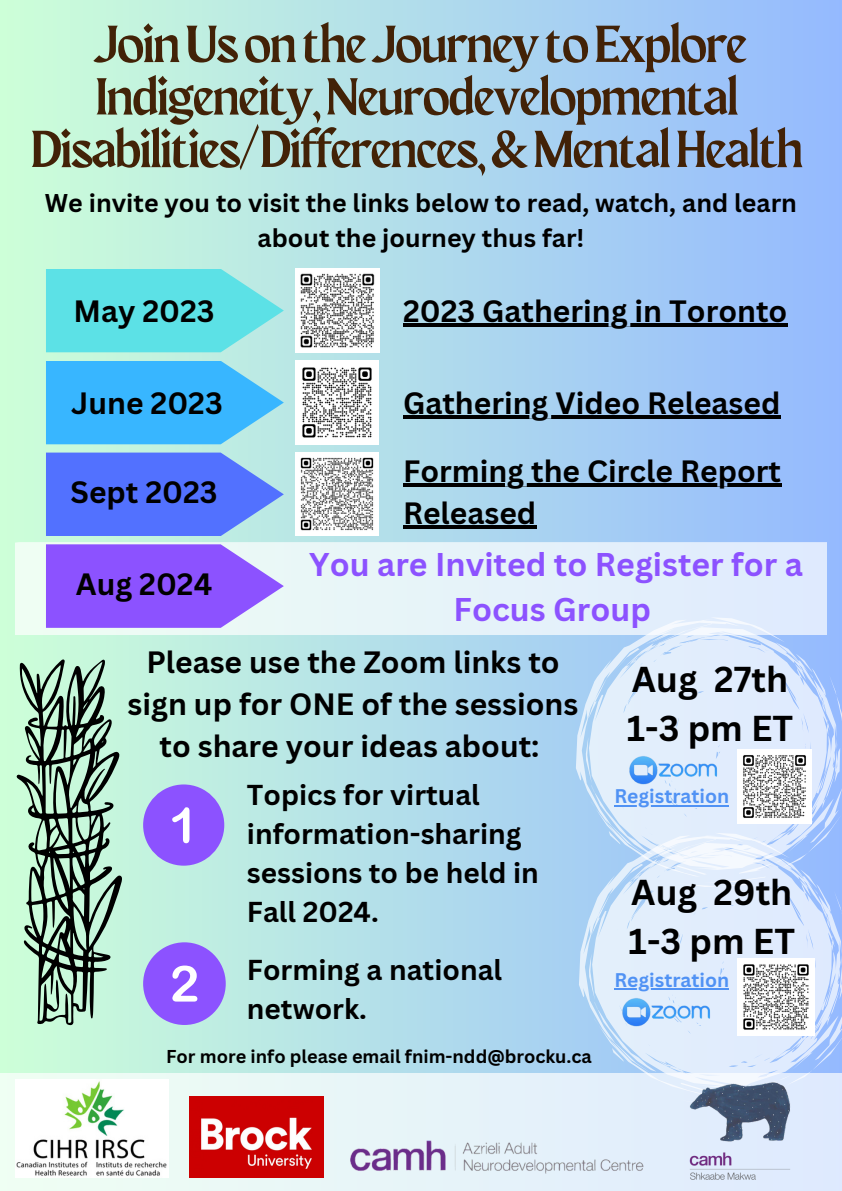
<style>
.page{position:relative;width:842px;height:1191px;background:#fff}
.page>*{position:absolute;margin:0;border:0;box-sizing:border-box;transform-origin:0 0}
.t1{font:52px/52.5px "Maragsa Display";letter-spacing:-.02em;color:#422207;text-align:center}
.t2{font:700 35px/48.8px "Canva Sans";color:#000}
.t3{font:700 32px/44.2px "Canva Sans";color:#8c52ff;text-align:center}
.t4{font:700 30px/42px "Canva Sans";color:#000}
.t5{font:700 28px/39px "Canva Sans";color:#000}
.t6{font:700 25px/34.5px "Canva Sans";color:#000;text-align:center}
.t7{font:700 19.2px "Canva Sans";color:#5092f4}
.t8{font:700 18.1px "Canva Sans";color:#000}
</style>
<div class="page">
<div style="left:0;top:0;width:842px;height:1190px;background:linear-gradient(to right,#cdffd8,#93b8fc)"></div>
<div style="left:0;top:1073px;width:842px;height:117px;background:#e7f4f8"></div>
<svg style="left:576px;top:617px;width:266px;height:269px;background:#cfe2fb"></svg>
<svg style="left:16px;top:659px;width:106px;height:366px;background:#86a792"></svg>
<img style="left:189px;top:1096px;width:135px;height:81px">
<svg style="left:579px;top:832px;width:263px;height:247px;background:#d0e3fb"></svg>
<img style="left:657px;top:1079px;width:185px;height:103px">
<svg style="left:46px;top:269px;width:238px;height:83px;background:#68e2e5"></svg>
<svg style="left:46px;top:361px;width:238px;height:83px;background:#49bcfb"></svg>
<svg style="left:46px;top:452px;width:238px;height:84px;background:#6081fb"></svg>
<svg style="left:16px;top:542px;width:810px;height:92px;background:#e4f1f9"></svg>
<svg style="left:46px;top:544px;width:238px;height:83px;background:#9868fd"></svg>
<img style="left:738px;top:958px;width:77px;height:77px">
<img style="left:295px;top:361px;width:84px;height:83px">
<img style="left:295px;top:452px;width:84px;height:84px">
<img style="left:738px;top:749px;width:74px;height:74px">
<img style="left:350px;top:1130px;width:309px;height:49px">
<div style="left:143px;top:784px;width:81px;height:81px;background:#8c52ff;border-radius:50%"></div>
<svg style="left:172px;top:807px;width:17px;height:36px"></svg>
<div style="left:143px;top:942px;width:83px;height:82px;background:#8c52ff;border-radius:50%"></div>
<svg style="left:172px;top:965px;width:25px;height:36px"></svg>
<img style="left:617px;top:990px;width:108px;height:63px">
<hr style="left:614px;top:988px;width:115px;height:1px;background:#5092f4">
<img style="left:624px;top:749px;width:108px;height:63px">
<hr style="left:614px;top:804px;width:115px;height:2px;background:#5092f4">
<img style="left:16px;top:1079px;width:153px;height:98px">
<img style="left:295px;top:269px;width:84px;height:83px">
<hr style="left:403px;top:323px;width:385px;height:3px;background:#000">
<hr style="left:403px;top:415px;width:378px;height:3px;background:#000">
<hr style="left:403px;top:483px;width:378px;height:3px;background:#000">
<hr style="left:403px;top:525px;width:133px;height:3px;background:#000">
<p class="t1" style="left:31px;top:22px;width:774px">JoinUsontheJourneytoExplore<br>Indigeneity,Neurodevelopmental<br>Disabilities/Differences,&amp;MentalHealth</p>
<p class="t6" style="left:45px;top:185px;width:754px">We invite you to visit the links below to read, watch, and learn about the journey thus far!</p>
<p class="t4" style="left:74px;top:289px;width:143px">May 2023</p>
<p class="t4" style="left:403px;top:289px;width:386px">2023 Gathering in Toronto</p>
<p class="t4" style="left:71px;top:381px;width:153px">June 2023</p>
<h3 class="t4" style="left:403px;top:381px;width:379px">Gathering Video Released</h3>
<p class="t4" style="left:71px;top:470px;width:148px">Sept 2023</p>
<p class="t4" style="left:76px;top:562px;width:138px">Aug 2024</p>
<p class="t4" style="left:403px;top:449px;width:379px">Forming the Circle Report<br>Released</p>
<h3 class="t3" style="left:309px;top:541px;width:495px">You are Invited to Register for a<br>Focus Group</h3>
<h2 class="t4" style="left:128px;top:640px;width:452px;text-align:center">Please use the Zoom links to sign up for ONE of the sessions to share your ideas about:</h2>
<p class="t5" style="left:247px;top:774px;width:293px">Topics for virtual information-sharing sessions to be held in<br>Fall 2024.</p>
<p class="t5" style="left:247px;top:949px;width:257px">Forming a national network.</p>
<h3 class="t8" style="left:166px;top:1043px;width:427px">For more info please email fnim-ndd@brocku.ca</h3>
<h2 class="t2" style="left:627px;top:654px;width:168px">Aug 27th<br>1-3 pm ET</h2>
<h3 class="t7" style="left:614px;top:782px;width:116px">Registration</h3>
<h2 class="t2" style="left:629px;top:866px;width:168px">Aug 29th<br>1-3 pm ET</h2>
<h3 class="t7" style="left:614px;top:966px;width:116px">Registration</h3>
</div>
